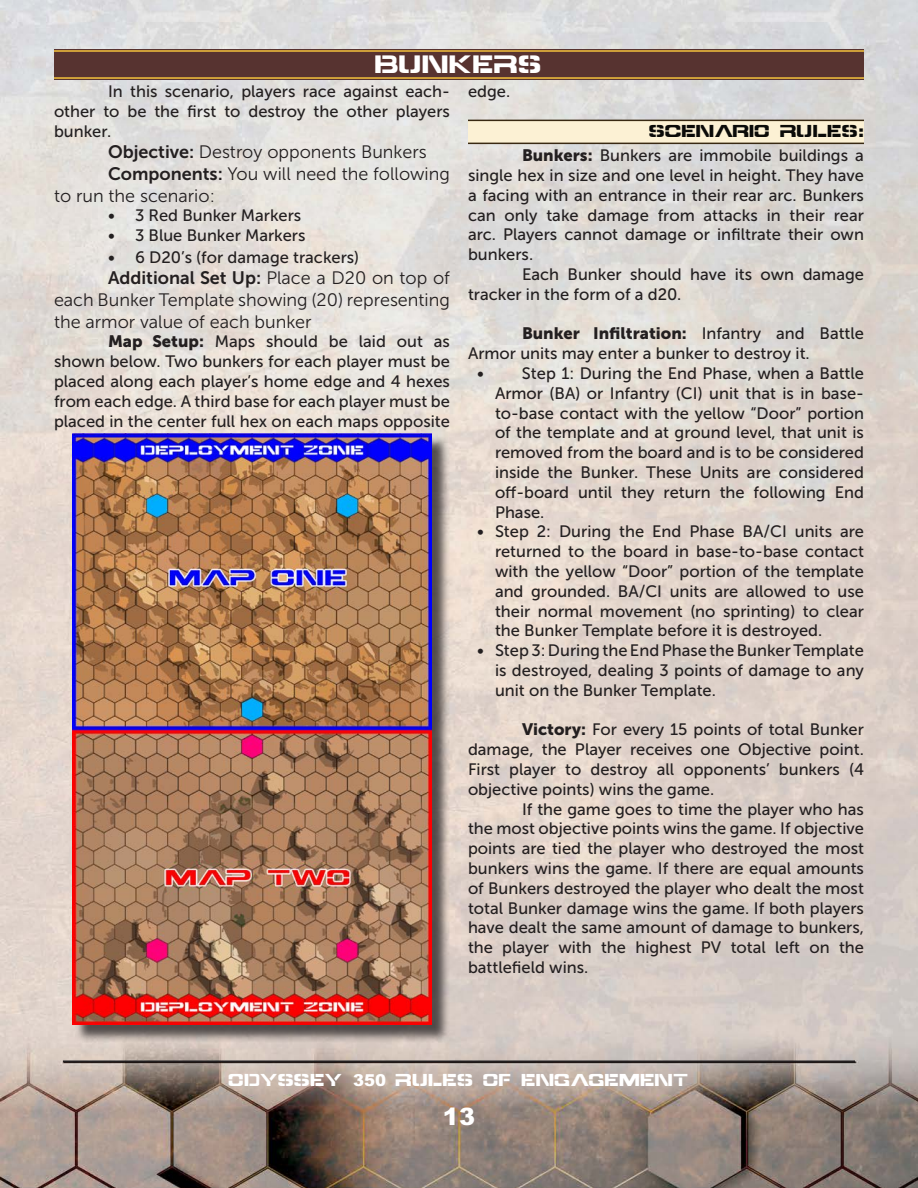
<style>
.page{position:relative;width:918px;height:1188px;background:#fff}
.page>*{position:absolute;margin:0;border:0;box-sizing:border-box;transform-origin:0 0}
.Scenario_Header{font:24px "Battletech Old Style 2";color:#fff}
.Basic_Bold{font:18px/21.6px "Museo Sans 300";color:#231f20}
.t1{font:16.5px/19.8px "Museo Sans 500";color:#231f20;text-align:justify}
.t2{font:16.5px "Battletech Old Style 2";color:#fff}
.Tan_Background_minor_heading{font:16.5px "Battletech Old Style 2";color:#0b0b09}
.s1{font-family:"Museo Sans 700"}
.s2{font-family:"Museo Sans 900"}
</style>
<div class="page">
<img style="left:0;top:0;width:918px;height:1188px">
<hr style="left:63px;top:1060px;width:792px;height:2px;background:#231f20">
<div style="left:54px;top:50px;width:810px;height:30px;background:#573330"></div>
<hr style="left:54px;top:77px;width:810px;height:2px;background:#f5c23c">
<hr style="left:54px;top:50px;width:810px;height:2px;background:#f5c23c">
<div style="left:468px;top:120px;width:396px;height:23px;background:#fcf1d4"></div>
<hr style="left:468px;top:143px;width:396px;height:1px;background:#392912">
<hr style="left:468px;top:120px;width:396px;height:1px;background:#392912">
<div style="left:74px;top:436px;width:377px;height:607px;background:#231f20;opacity:.75"></div>
<img style="left:72px;top:433px;width:360px;height:592px">
<p class="Scenario_Header" style="left:376px;top:55px;width:169px">BUNKERS</p>
<p class="t1" style="left:54px;top:82px;width:398px;text-indent:54px">In this scenario, players race against each&shy;other to be the first to destroy the other players bunker.</p>
<p class="Basic_Bold" style="left:108px;top:142px;width:320px"><span class="s1">Objective:</span> Destroy opponents Bunkers</p>
<p class="Basic_Bold" style="left:54px;top:163px;width:397px;text-indent:54px"><span class="s1">Components:</span> You will need the following to run the scenario:</p>
<p class="t1" style="left:108px;top:206px;width:195px">• 3 Red Bunker Markers</p>
<p class="t1" style="left:108px;top:226px;width:199px">• 3 Blue Bunker Markers</p>
<p class="t1" style="left:108px;top:247px;width:253px">• 6 D20’s (for damage trackers)</p>
<p class="Basic_Bold" style="left:54px;top:268px;width:398px;text-align:justify;text-indent:54px"><span class="s1">Additional Set Up:</span> Place a D20 on top of each Bunker Template showing (20) representing the armor value of each bunker</p>
<p class="t1" style="left:54px;top:332px;width:398px;text-indent:54px"><span class="s2">Map Setup:</span> Maps should be laid out as shown below. Two bunkers for each player must be placed along each player’s home edge and 4 hexes from each edge. A third base for each player must be placed in the center full hex on each maps opposite</p>
<p class="t1" style="left:468px;top:82px;width:44px">edge.</p>
<p class="Tan_Background_minor_heading" style="left:649px;top:125px;width:216px">SCENARIO RULES:</p>
<p class="t1" style="left:468px;top:146px;width:398px;text-indent:54px"><span class="s2">Bunkers:</span> Bunkers are immobile buildings a single hex in size and one level in height. They have a facing with an entrance in their rear arc. Bunkers can only take damage from attacks in their rear arc. Players cannot damage or infiltrate their own bunkers.</p>
<p class="t1" style="left:468px;top:264px;width:398px;text-indent:54px">Each Bunker should have its own damage tracker in the form of a d20.</p>
<p class="t1" style="left:468px;top:324px;width:398px;text-indent:54px"><span class="s2">Bunker Infiltration:</span> Infantry and Battle<br>Armor units may enter a bunker to destroy it.</p>
<p class="t1" style="left:495px;top:363px;width:371px;text-indent:-18px">• Step 1: During the End Phase, when a Battle Armor (BA) or Infantry (CI) unit that is in base&shy;to-base contact with the yellow “Door” portion of the template and at ground level, that unit is removed from the board and is to be considered inside the Bunker. These Units are considered off-board until they return the following End Phase.</p>
<p class="t1" style="left:495px;top:522px;width:371px;text-indent:-18px">• Step 2: During the End Phase BA/CI units are returned to the board in base-to-base contact with the yellow “Door” portion of the template and grounded. BA/CI units are allowed to use their normal movement (no sprinting) to clear the Bunker Template before it is destroyed.</p>
<p class="t1" style="left:495px;top:641px;width:371px;text-indent:-18px">• Step 3: During the End Phase the Bunker Template is destroyed, dealing 3 points of damage to any unit on the Bunker Template.</p>
<p class="t1" style="left:468px;top:720px;width:398px;text-indent:54px"><span class="s2">Victory:</span> For every 15 points of total Bunker damage, the Player receives one Objective point.<br>First player to destroy all opponents’ bunkers (4 objective points) wins the game.</p>
<p class="t1" style="left:468px;top:799px;width:398px;text-indent:54px">If the game goes to time the player who has the most objective points wins the game. If objective points are tied the player who destroyed the most bunkers wins the game. If there are equal amounts of Bunkers destroyed the player who dealt the most total Bunker damage wins the game. If both players have dealt the same amount of damage to bunkers, the player with the highest PV total left on the battlefield wins.</p>
<p class="t2" style="left:229px;top:1074px;width:462px">ODYSSEY 350 RULES OF ENGAGEMENT</p>
<h1 class="Scenario_Header" style="left:443px;top:1107px;width:34px">13</h1>
</div>
